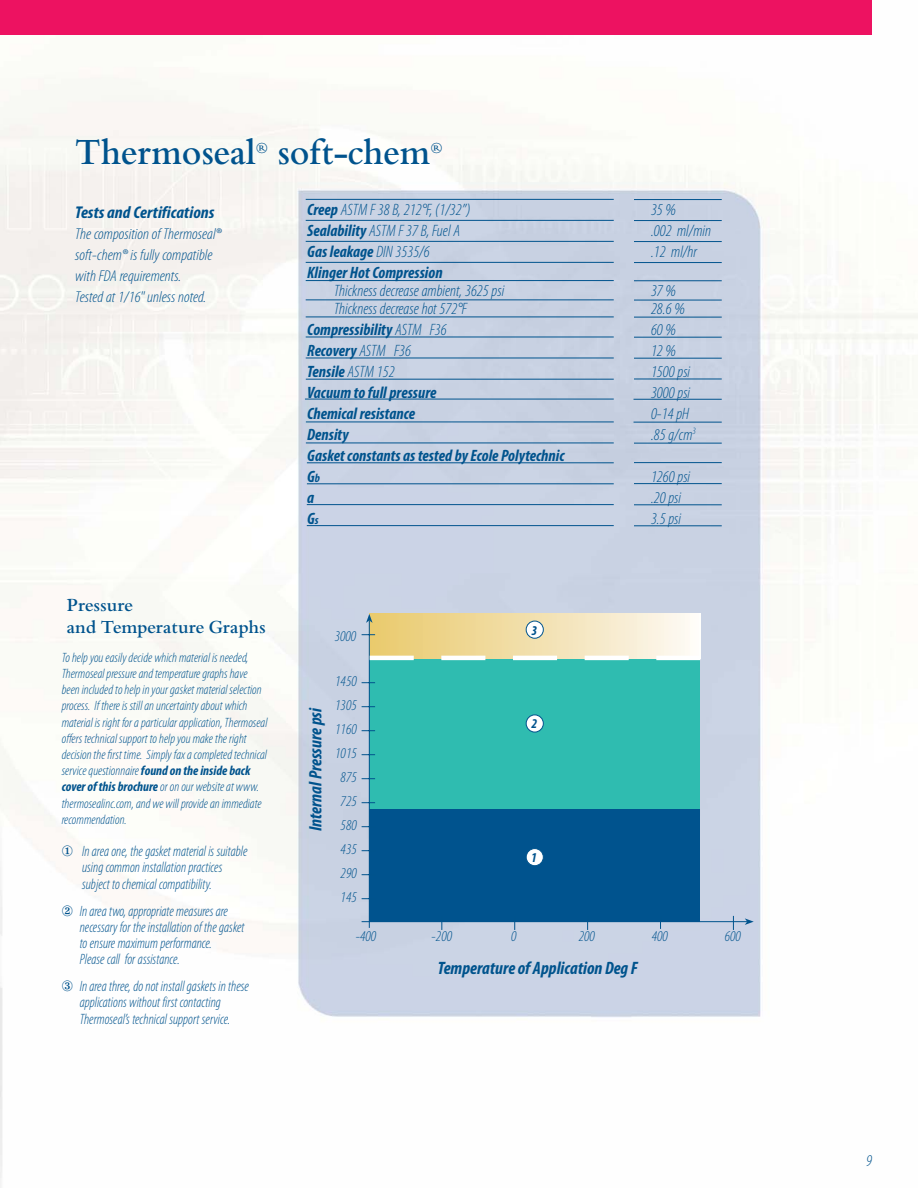
<style>
.page{position:relative;width:918px;height:1188px;background:#fff}
.page>*{position:absolute;margin:0;border:0;box-sizing:border-box;transform-origin:0 0}
.t1{font:500 36px "Bemtus T";color:#00538d;scale:.95 1}
.t2{font:italic 700 condensed 18px "Myriad Pro";color:#00538d}
.t3{font:500 18px/21.6px "Bemtus T";color:#00538d}
.t4{font:italic 700 condensed 17.1px "Myriad Pro";color:#00538d;scale:1.05 1}
.t5{font:italic 300 condensed 16.5px "Myriad Pro";color:#00538d}
.t6{font:italic 700 condensed 16.5px/21px "Myriad Pro";color:#00538d}
.t7{font:italic 300 condensed 15.6px/21px "Myriad Pro";color:#00538d;scale:1.05 1}
.t8{font:italic 300 condensed 15px/16.2px "Myriad Pro";color:#00538d;scale:.95 1}
.t9{font:italic 300 condensed 15px/24px "Myriad Pro";color:#00538d;text-align:center}
.t10{font:500 15px "Bemtus T";color:#00538d}
.t11{font:italic 300 condensed 13.5px/16.2px "Myriad Pro";color:#00538d}
.t12{font:italic 700 condensed 13.5px "Myriad Pro";color:#00538d}
.s1{font-weight:700}
.s2{font-weight:300}
.s3{font-size:12px}
</style>
<div class="page">
<img style="left:0;top:34px;width:918px;height:1154px">
<div style="left:0;top:0;width:872px;height:34px;background:#ed1261"></div>
<hr style="left:634px;top:199px;width:88px;height:1px;background:#00538d">
<hr style="left:634px;top:220px;width:88px;height:1px;background:#00538d">
<hr style="left:634px;top:241px;width:88px;height:1px;background:#00538d">
<hr style="left:634px;top:262px;width:88px;height:1px;background:#00538d">
<hr style="left:634px;top:281px;width:88px;height:1px;background:#00538d">
<hr style="left:634px;top:300px;width:88px;height:1px;background:#00538d">
<hr style="left:634px;top:317px;width:88px;height:1px;background:#00538d">
<hr style="left:634px;top:337px;width:88px;height:1px;background:#00538d">
<hr style="left:634px;top:358px;width:88px;height:1px;background:#00538d">
<hr style="left:306px;top:379px;width:308px;height:1px;background:#00538d">
<hr style="left:634px;top:399px;width:88px;height:1px;background:#00538d">
<hr style="left:634px;top:422px;width:88px;height:1px;background:#00538d">
<hr style="left:634px;top:443px;width:88px;height:1px;background:#00538d">
<hr style="left:307px;top:463px;width:307px;height:1px;background:#00538d">
<hr style="left:307px;top:484px;width:307px;height:1px;background:#00538d">
<hr style="left:634px;top:505px;width:88px;height:1px;background:#00538d">
<hr style="left:634px;top:526px;width:88px;height:1px;background:#00538d">
<hr style="left:306px;top:199px;width:308px;height:1px;background:#00538d">
<hr style="left:306px;top:220px;width:308px;height:1px;background:#00538d">
<hr style="left:306px;top:241px;width:308px;height:1px;background:#00538d">
<hr style="left:306px;top:262px;width:308px;height:1px;background:#00538d">
<hr style="left:306px;top:280px;width:308px;height:1px;background:#00538d">
<hr style="left:306px;top:300px;width:308px;height:1px;background:#00538d">
<hr style="left:306px;top:317px;width:308px;height:1px;background:#00538d">
<hr style="left:306px;top:337px;width:308px;height:1px;background:#00538d">
<hr style="left:306px;top:358px;width:308px;height:1px;background:#00538d">
<hr style="left:634px;top:379px;width:88px;height:1px;background:#00538d">
<hr style="left:305px;top:399px;width:309px;height:1px;background:#00538d">
<hr style="left:306px;top:422px;width:308px;height:1px;background:#00538d">
<hr style="left:306px;top:443px;width:308px;height:1px;background:#00538d">
<hr style="left:634px;top:462px;width:88px;height:1px;background:#00538d">
<hr style="left:634px;top:483px;width:88px;height:1px;background:#00538d">
<hr style="left:307px;top:504px;width:307px;height:1px;background:#00538d">
<hr style="left:307px;top:525px;width:307px;height:1px;background:#00538d">
<div style="left:369px;top:658px;width:331px;height:152px;background:#2fbcb0"></div>
<div style="left:370px;top:614px;width:331px;height:44px;background:linear-gradient(to right,#e8c86a,#fcf9f6)"></div>
<div style="left:369px;top:809px;width:331px;height:112px;background:#00538e"></div>
<svg style="left:362px;top:634px;width:13px;height:1px"></svg>
<svg style="left:362px;top:682px;width:13px;height:1px"></svg>
<svg style="left:362px;top:706px;width:13px;height:1px"></svg>
<svg style="left:362px;top:730px;width:13px;height:1px"></svg>
<svg style="left:362px;top:754px;width:13px;height:1px"></svg>
<svg style="left:362px;top:778px;width:13px;height:1px"></svg>
<svg style="left:362px;top:802px;width:13px;height:1px"></svg>
<hr style="left:369px;top:620px;width:1px;height:308px;background:#00538d">
<svg style="left:366px;top:614px;width:7px;height:9px"></svg>
<hr style="left:362px;top:921px;width:385px;height:1px;background:#00538d">
<svg style="left:745px;top:918px;width:9px;height:7px"></svg>
<svg style="left:733px;top:916px;width:1px;height:14px"></svg>
<svg style="left:370px;top:656px;width:330px;height:4px"></svg>
<div style="left:526px;top:849px;width:17px;height:17px;background:#fff;border-radius:50%"></div>
<div style="left:526px;top:848px;width:18px;height:18px;border:1px solid #00538d;border-radius:50%"></div>
<div style="left:526px;top:715px;width:17px;height:17px;background:#fff;border-radius:50%"></div>
<div style="left:526px;top:715px;width:18px;height:17px;border:1px solid #00538d;border-radius:50%"></div>
<div style="left:526px;top:621px;width:17px;height:17px;background:#fff;border-radius:50%"></div>
<div style="left:526px;top:621px;width:18px;height:17px;border:1px solid #00538d;border-radius:50%"></div>
<h1 class="t1" style="left:75px;top:137px;width:192px">Thermoseal</h1>
<p class="t10" style="left:256px;top:142px;width:14px">®</p>
<h1 class="t1" style="left:278px;top:137px;width:162px">soft-chem</h1>
<p class="t10" style="left:430px;top:142px;width:14px">®</p>
<p class="t4" style="left:75px;top:206px;width:134px">Tests and Certifications</p>
<p class="t7" style="left:75px;top:225px;width:141px">The composition of Thermoseal® soft-chem® is fully compatible with FDA requirements.<br>Tested at 1/16" unless noted.</p>
<h2 class="t3" style="left:67px;top:596px;width:200px">Pressure<br>and Temperature Graphs</h2>
<p class="t11" style="left:62px;top:651px;width:207px">To help you easily decide which material is needed, Thermoseal pressure and temperature graphs have been included to help in your gasket material selection process. If there is still an uncertainty about which material is right for a particular application, Thermoseal offers technical support to help you make the right decision the first time. Simply fax a completed technical service questionnaire <span class="s1">found on the inside back cover of this brochure</span> or on our website at www. thermosealinc.com, and we will provide an immediate recommendation.</p>
<p class="t8" style="left:82px;top:845px;width:176px;text-indent:-20px">① In area one, the gasket material is suitable using common installation practices subject to chemical compatibility.</p>
<p class="t8" style="left:80px;top:904px;width:175px;text-indent:-18px">② In area two, appropriate measures are necessary for the installation of the gasket to ensure maximum performance.<br>Please call for assistance.</p>
<p class="t8" style="left:80px;top:980px;width:180px;text-indent:-18px">③ In area three, do not install gaskets in these applications without first contacting<br>Thermoseal’s technical support service.</p>
<p class="t5" style="left:307px;top:203px;width:165px"><span class="s1">Creep</span> ASTM F 38 B, 212°F, (1/32”)</p>
<p class="t5" style="left:651px;top:203px;width:27px">35 %</p>
<p class="t5" style="left:307px;top:224px;width:154px"><span class="s1">Sealability</span> ASTM F 37 B, Fuel A</p>
<p class="t5" style="left:651px;top:224px;width:62px">.002 ml/min</p>
<p class="t6" style="left:307px;top:242px;width:124px">Gas leakage <span class="s2">DIN 3535/6</span></p>
<p class="t5" style="left:651px;top:245px;width:48px">.12 ml/hr</p>
<p class="t6" style="left:307px;top:263px;width:137px">Klinger Hot Compression</p>
<p class="t5" style="left:334px;top:284px;width:172px">Thickness decrease ambient, 3625 psi</p>
<p class="t5" style="left:651px;top:284px;width:27px">37 %</p>
<p class="t5" style="left:334px;top:302px;width:134px">Thickness decrease hot 572°F</p>
<p class="t5" style="left:651px;top:302px;width:35px">28.6 %</p>
<p class="t6" style="left:307px;top:320px;width:141px">Compressibility <span class="s2">ASTM F36</span></p>
<p class="t5" style="left:651px;top:323px;width:27px">60 %</p>
<p class="t6" style="left:307px;top:341px;width:105px">Recovery <span class="s2">ASTM F36</span></p>
<p class="t5" style="left:651px;top:344px;width:27px">12 %</p>
<p class="t6" style="left:307px;top:362px;width:89px">Tensile <span class="s2">ASTM 152</span></p>
<p class="t5" style="left:651px;top:365px;width:41px">1500 psi</p>
<p class="t6" style="left:307px;top:383px;width:131px">Vacuum to full pressure</p>
<p class="t5" style="left:651px;top:386px;width:41px">3000 psi</p>
<p class="t6" style="left:307px;top:404px;width:110px">Chemical resistance</p>
<p class="t5" style="left:651px;top:407px;width:40px">0-14 pH</p>
<p class="t6" style="left:307px;top:425px;width:43px">Density</p>
<p class="t5" style="left:651px;top:428px;width:47px">.85 g/cm<sup>3</sup></p>
<p class="t6" style="left:307px;top:446px;width:259px">Gasket constants as tested by Ecole Polytechnic<br>G<span class="s3">b</span></p>
<p class="t5" style="left:651px;top:470px;width:41px">1260 psi</p>
<p class="t6" style="left:307px;top:488px;width:9px">a</p>
<p class="t5" style="left:651px;top:491px;width:32px">.20 psi</p>
<p class="t6" style="left:307px;top:509px;width:13px">G<span class="s3">s</span></p>
<p class="t5" style="left:651px;top:512px;width:32px">3.5 psi</p>
<h2 class="t2" style="left:309px;top:831px;width:125px;rotate:-90deg">Internal Pressure psi</h2>
<p class="t12" style="left:532px;top:626px;width:7px">3</p>
<p class="t9" style="left:335px;top:625px;width:23px">3000</p>
<p class="t9" style="left:335px;top:670px;width:23px">1450<br>1305<br>1160<br>1015<br>875<br>725<br>580<br>435<br>290<br>145</p>
<p class="t9" style="left:356px;top:925px;width:22px">-400</p>
<p class="t9" style="left:432px;top:925px;width:22px">-200</p>
<p class="t9" style="left:511px;top:925px;width:7px">0</p>
<p class="t9" style="left:579px;top:925px;width:18px">200</p>
<p class="t9" style="left:652px;top:925px;width:18px">400</p>
<p class="t9" style="left:725px;top:925px;width:18px">600</p>
<p class="t12" style="left:532px;top:719px;width:7px">2</p>
<p class="t12" style="left:531px;top:852px;width:7px">1</p>
<h2 class="t2" style="left:438px;top:961px;width:201px">Temperature of Application Deg F</h2>
<p class="t5" style="left:866px;top:1154px;width:7px">9</p>
</div>
